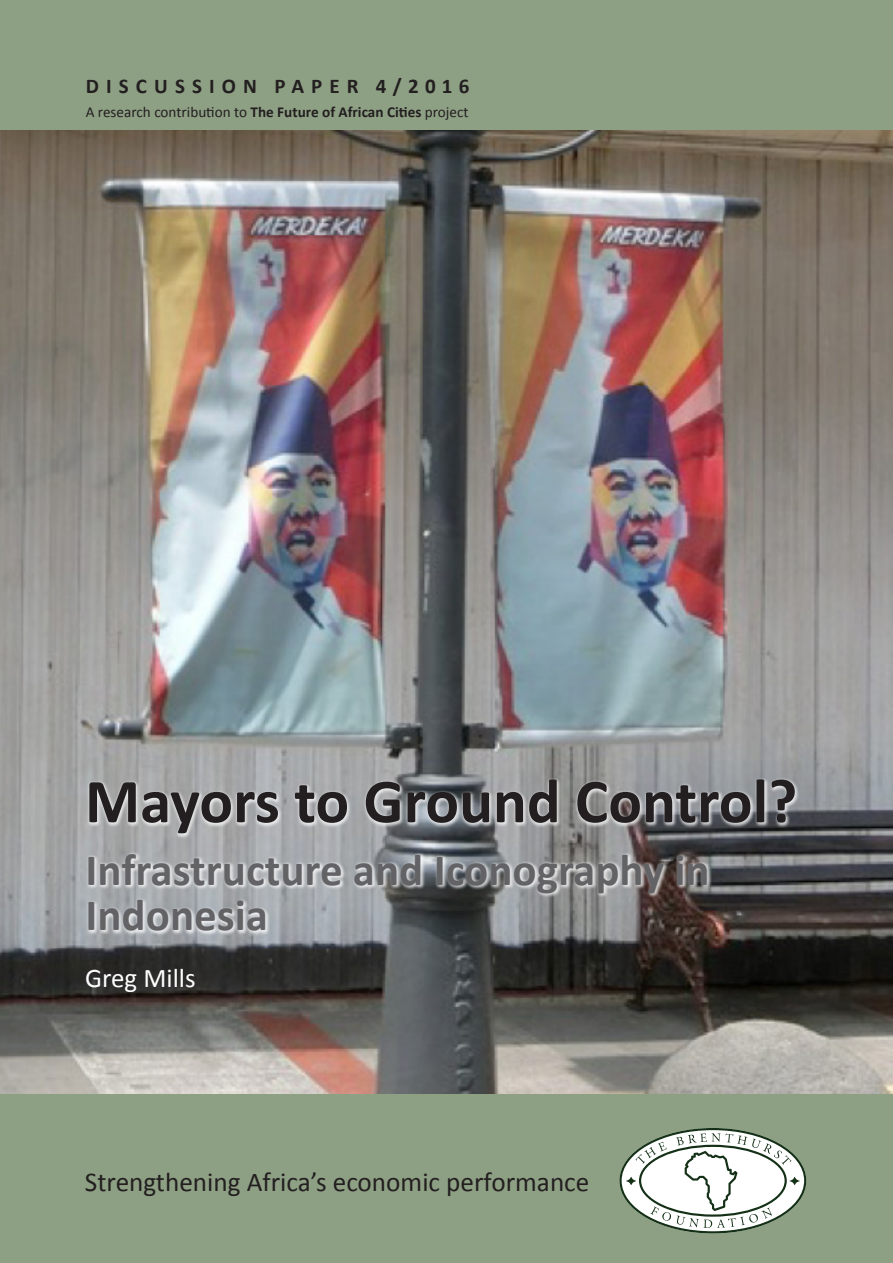
<style>
.page{position:relative;width:893px;height:1263px;background:#fff}
.page>*{position:absolute;margin:0;border:0;box-sizing:border-box;transform-origin:0 0}
.Cover_Title{font:700 63px "Calibri";color:#231f20}
.Cover_Subtitle{font:700 45px/45px "Calibri";color:#636366}
.t1{font:27.15px "Calibri";color:#231f20}
.Cover_Author{font:27px "Calibri";color:#fff}
.t2{font:700 21px "Calibri";letter-spacing:.34em;color:#231f20}
.t3{font:15.15px "Calibri";color:#231f20}
.s1{font-weight:700}
</style>
<div class="page">
<img style="left:0;top:129px;width:893px;height:966px">
<div style="left:0;top:1095px;width:893px;height:168px;background:#8ea084"></div>
<div style="left:0;top:0;width:893px;height:129px;background:#8ea084"></div>
<svg style="left:619px;top:1128px;width:187px;height:105px"></svg>
<div style="left:87px;top:777px;width:713px;height:62px;background:#fff;opacity:.75"></div>
<div style="left:86px;top:852px;width:626px;height:84px;background:#fff;opacity:.75"></div>
<h3 class="t2" style="left:86px;top:73px;width:385px">DISCUSSION PAPER 4/2016</h3>
<p class="t3" style="left:86px;top:103px;width:384px">A research contribution to <span class="s1">The Future of African Cities</span> project</p>
<p class="Cover_Title" style="left:85px;top:762px;width:714px">Mayors to Ground Control?</p>
<p class="Cover_Subtitle" style="left:85px;top:846px;width:626px">Infrastructure and Iconography in<br>Indonesia</p>
<p class="Cover_Author" style="left:85px;top:961px;width:112px">Greg Mills</p>
<h3 class="t1" style="left:85px;top:1165px;width:506px">Strengthening Africa’s economic performance</h3>
</div>
